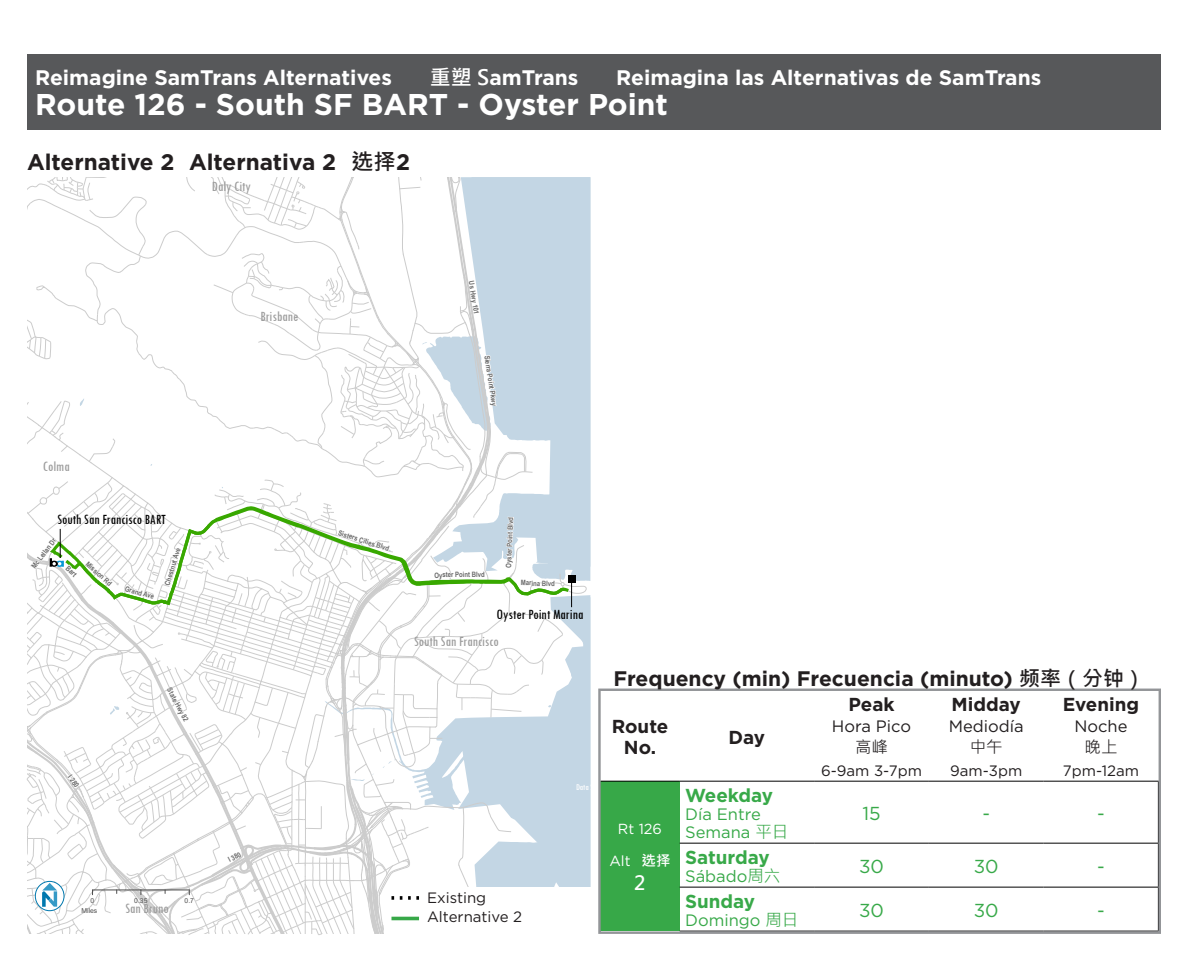
<style>
.page{position:relative;width:1188px;height:967px;background:#fff}
.page>*{position:absolute;margin:0;border:0;box-sizing:border-box;transform-origin:0 0}
.t1{font:700 30px "Gotham";color:#fff}
.t2{font:700 22.5px "Gotham";color:#231f20}
.t3{font:700 21px "Gotham";color:#fff}
.t4{font:700 21px "Gotham";color:#231f20}
.t5{font:700 19.5px "Microsoft Jheng Hei";color:#fff}
.t6{font:700 18.75px/20.7px "Gotham";color:#231f20;text-align:center}
.t7{font:700 18.75px "Gotham";color:#38a949}
.t8{font:18.75px "Gotham";color:#38a949}
.t9{font:16.5px/18px "Gotham";color:#38a949}
.t10{font:16.5px/20.7px "Gotham";color:#231f20;text-align:center}
.t11{font:15px "Gotham";color:#231f20}
.t12{font:condensed 14.55px "Tw Cen";color:#9c9c9c}
.t13{font:condensed 14.55px "Tw Cen";color:#000}
.t14{font:14.55px "Gotham";color:#fff}
.t15{font:700 7.35px "Arial Narrow";color:#686868}
.t16{font:6.75px "Arial";color:#4e4e4e}
.s1{font-family:"Microsoft Jheng Hei"}
.s2{font-family:"Microsoft Jheng Hei";font-weight:700}
</style>
<div class="page">
<div style="left:27px;top:54px;width:1134px;height:76px;background:#57585a"></div>
<div style="left:601px;top:780px;width:79px;height:150px;background:#37a848"></div>
<hr style="left:814px;top:842px;width:115px;height:1px;background:#000">
<hr style="left:929px;top:842px;width:115px;height:1px;background:#000">
<hr style="left:1044px;top:842px;width:115px;height:1px;background:#000">
<hr style="left:814px;top:886px;width:115px;height:1px;background:#000">
<hr style="left:929px;top:886px;width:115px;height:1px;background:#000">
<hr style="left:1044px;top:886px;width:115px;height:1px;background:#000">
<hr style="left:680px;top:842px;width:134px;height:1px;background:#000">
<hr style="left:680px;top:886px;width:134px;height:1px;background:#000">
<hr style="left:601px;top:780px;width:79px;height:1px;background:#000">
<hr style="left:680px;top:780px;width:134px;height:1px;background:#000">
<hr style="left:814px;top:780px;width:115px;height:1px;background:#000">
<hr style="left:929px;top:780px;width:115px;height:1px;background:#000">
<hr style="left:1044px;top:780px;width:115px;height:1px;background:#000">
<div style="left:598px;top:688px;width:563px;height:245px;border:2px solid #939598"></div>
<svg style="left:26px;top:177px;width:564px;height:757px"></svg>
<hr style="left:391px;top:916px;width:28px;height:3px;background:#37a848">
<p class="t3" style="left:35px;top:64px;width:358px">Reimagine SamTrans Alternatives</p>
<p class="t3" style="left:430px;top:64px;width:150px"><span class="s1">重塑 S</span>amTrans</p>
<p class="t3" style="left:616px;top:64px;width:427px">Reimagina las Alternativas de SamTrans</p>
<p class="t1" style="left:35px;top:85px;width:634px">Route 126 - South SF BART - Oyster Point</p>
<p class="t2" style="left:27px;top:147px;width:385px">Alternative 2 Alternativa 2 <span class="s1">选择</span>2</p>
<p class="t12" style="left:212px;top:178px;width:40px">Daly City</p>
<p class="t12" style="left:260px;top:308px;width:40px">Brisbane</p>
<p class="t12" style="left:43px;top:457px;width:28px">Colma</p>
<p class="t13" style="left:57px;top:511px;width:110px">South San Francisco BART</p>
<p class="t15" style="left:29px;top:564px;width:37px;rotate:-53deg">Mc Lellan Dr</p>
<p class="t15" style="left:71px;top:562px;width:14px;rotate:44deg">Bart</p>
<p class="t15" style="left:90px;top:558px;width:34px;rotate:41deg">Mission Rd</p>
<p class="t15" style="left:127px;top:582px;width:32px;rotate:16deg">Grand Ave</p>
<p class="t15" style="left:162px;top:583px;width:40px;rotate:-73deg">Chestnut Ave</p>
<p class="t15" style="left:74px;top:772px;width:15px;rotate:54deg">I 280</p>
<p class="t15" style="left:174px;top:685px;width:39px;rotate:62deg">State Hwy 82</p>
<p class="t16" style="left:91px;top:895px;width:5px">0</p>
<p class="t16" style="left:134px;top:895px;width:15px">0.35</p>
<p class="t16" style="left:185px;top:895px;width:11px">0.7</p>
<p class="t16" style="left:81px;top:906px;width:17px">Miles</p>
<p class="t12" style="left:126px;top:899px;width:45px">San Bruno</p>
<p class="t15" style="left:226px;top:854px;width:15px;rotate:-28deg">I 380</p>
<p class="t15" style="left:477px;top:280px;width:35px;rotate:81deg">Us Hwy 101</p>
<p class="t15" style="left:492px;top:354px;width:52px;rotate:81deg">Sierra Point Pkwy</p>
<p class="t15" style="left:340px;top:527px;width:54px;rotate:17deg">Sisters Cities Blvd</p>
<p class="t15" style="left:434px;top:569px;width:52px;rotate:-1deg">Oyster Point Blvd</p>
<p class="t15" style="left:503px;top:567px;width:52px;rotate:-87deg">Oyster Point Blvd</p>
<p class="t15" style="left:521px;top:576px;width:36px;rotate:2deg">Marina Blvd</p>
<p class="t13" style="left:496px;top:605px;width:89px">Oyster Point Marina</p>
<p class="t12" style="left:414px;top:632px;width:86px">South San Francisco</p>
<p class="t11" style="left:427px;top:888px;width:61px">Existing</p>
<p class="t11" style="left:427px;top:907px;width:97px">Alternative 2</p>
<p class="t4" style="left:613px;top:664px;width:533px">Frequency (min) Frecuencia (minuto) <span class="s1">频率（分钟）</span></p>
<p class="t6" style="left:612px;top:715px;width:58px">Route<br>No.</p>
<p class="t6" style="left:729px;top:726px;width:38px">Day</p>
<p class="t6" style="left:848px;top:694px;width:48px">Peak</p>
<p class="t10" style="left:832px;top:715px;width:81px">Hora Pico<span class="s1">高峰</span></p>
<p class="t6" style="left:952px;top:694px;width:71px">Midday</p>
<p class="t10" style="left:949px;top:715px;width:76px">Mediodía<span class="s1">中午</span></p>
<p class="t6" style="left:1063px;top:694px;width:78px">Evening</p>
<p class="t10" style="left:1074px;top:715px;width:55px">Noche<span class="s1">晚上</span></p>
<p class="t11" style="left:821px;top:760px;width:102px">6-9am 3-7pm</p>
<p class="t11" style="left:950px;top:760px;width:74px">9am-3pm</p>
<p class="t11" style="left:1063px;top:760px;width:78px">7pm-12am</p>
<p class="t14" style="left:618px;top:819px;width:46px">Rt 126</p>
<p class="t14" style="left:609px;top:850px;width:63px">Alt <span class="s2">选择</span></p>
<p class="t5" style="left:634px;top:870px;width:13px">2</p>
<p class="t7" style="left:685px;top:782px;width:90px">Weekday</p>
<p class="t9" style="left:685px;top:804px;width:105px">Día Entre<br>Semana <span class="s1">平日</span></p>
<p class="t8" style="left:862px;top:800px;width:20px">15</p>
<p class="t8" style="left:982px;top:800px;width:9px">-</p>
<p class="t8" style="left:1097px;top:800px;width:9px">-</p>
<p class="t7" style="left:685px;top:844px;width:86px">Saturday</p>
<p class="t9" style="left:685px;top:866px;width:97px">Sábado<span class="s1">周六</span></p>
<p class="t8" style="left:859px;top:853px;width:26px">30</p>
<p class="t8" style="left:974px;top:853px;width:26px">30</p>
<p class="t8" style="left:1097px;top:853px;width:9px">-</p>
<p class="t7" style="left:685px;top:888px;width:72px">Sunday</p>
<p class="t9" style="left:685px;top:910px;width:115px">Domingo <span class="s1">周日</span></p>
<p class="t8" style="left:859px;top:897px;width:26px">30</p>
<p class="t8" style="left:974px;top:897px;width:26px">30</p>
<p class="t8" style="left:1097px;top:897px;width:9px">-</p>
</div>
